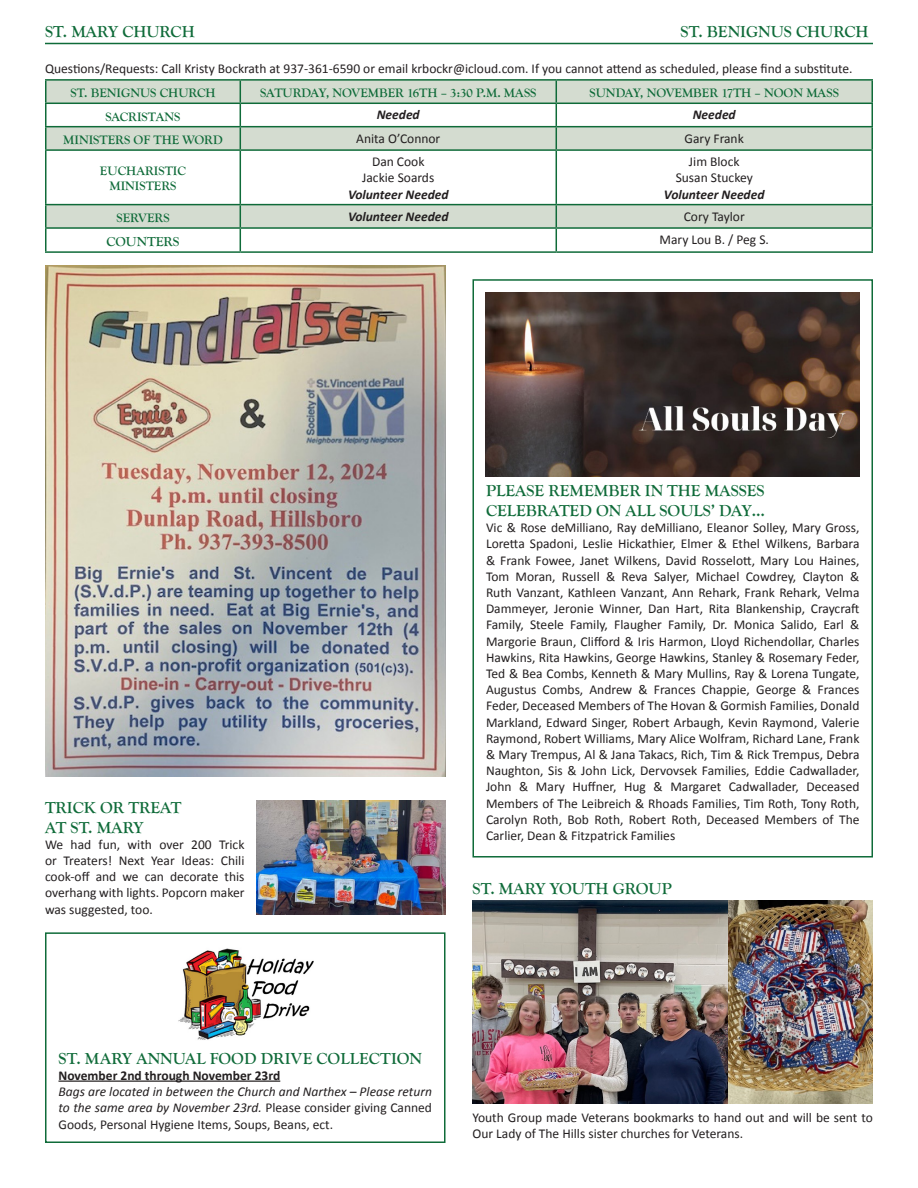
<style>
.page{position:relative;width:918px;height:1188px;background:#fff}
.page>*{position:absolute;margin:0;border:0;box-sizing:border-box;transform-origin:0 0}
.t1{font:700 16.5px "Goudy Old Style T";color:#0f6b39}
.t2{font:700 16.5px "Goudy Old Sty";color:#0f6b39}
.t3{font:13.5px/16.2px "Calibri";color:#231f20;text-align:justify}
.t4{font:italic 13.5px/16.2px "Calibri";color:#231f20;text-align:justify}
.t5{font:italic 700 13.5px "Calibri";color:#231f20}
.t6{font:700 13.5px "Calibri";color:#231f20}
.t7{font:700 13.5px "Goudy Old Style T";color:#0f6b39}
.t8{font:700 12.75px "Goudy Old Style T";color:#0f6b39}
.s1{font-style:normal}
</style>
<div class="page">
<hr style="left:45px;top:43px;width:828px;height:1px;background:#0f6b39">
<svg style="left:46px;top:81px;width:826px;height:146px"></svg>
<hr style="left:45px;top:79px;width:195px;height:2px;background:#0f6b39">
<hr style="left:240px;top:79px;width:316px;height:2px;background:#0f6b39">
<hr style="left:556px;top:79px;width:317px;height:2px;background:#0f6b39">
<hr style="left:45px;top:103px;width:195px;height:1px;background:#0f6b39">
<hr style="left:240px;top:103px;width:316px;height:1px;background:#0f6b39">
<hr style="left:556px;top:103px;width:317px;height:1px;background:#0f6b39">
<hr style="left:45px;top:126px;width:195px;height:1px;background:#0f6b39">
<svg style="left:45px;top:81px;width:1px;height:68px"></svg>
<hr style="left:240px;top:126px;width:316px;height:1px;background:#0f6b39">
<svg style="left:240px;top:81px;width:1px;height:68px"></svg>
<hr style="left:556px;top:126px;width:317px;height:1px;background:#0f6b39">
<svg style="left:556px;top:81px;width:1px;height:68px"></svg>
<svg style="left:872px;top:81px;width:1px;height:68px"></svg>
<hr style="left:45px;top:149px;width:195px;height:2px;background:#0f6b39">
<hr style="left:45px;top:151px;width:1px;height:53px;background:#0f6b39">
<hr style="left:240px;top:149px;width:316px;height:2px;background:#0f6b39">
<hr style="left:240px;top:151px;width:1px;height:53px;background:#0f6b39">
<hr style="left:556px;top:149px;width:317px;height:2px;background:#0f6b39">
<hr style="left:556px;top:151px;width:1px;height:53px;background:#0f6b39">
<hr style="left:872px;top:151px;width:1px;height:53px;background:#0f6b39">
<hr style="left:45px;top:204px;width:195px;height:1px;background:#0f6b39">
<hr style="left:240px;top:204px;width:316px;height:1px;background:#0f6b39">
<hr style="left:556px;top:204px;width:317px;height:1px;background:#0f6b39">
<hr style="left:45px;top:227px;width:195px;height:2px;background:#0f6b39">
<svg style="left:45px;top:205px;width:1px;height:46px"></svg>
<hr style="left:240px;top:227px;width:316px;height:2px;background:#0f6b39">
<svg style="left:240px;top:205px;width:1px;height:46px"></svg>
<hr style="left:556px;top:227px;width:317px;height:2px;background:#0f6b39">
<svg style="left:556px;top:205px;width:1px;height:46px"></svg>
<svg style="left:872px;top:205px;width:1px;height:46px"></svg>
<hr style="left:45px;top:251px;width:195px;height:2px;background:#0f6b39">
<hr style="left:240px;top:251px;width:316px;height:2px;background:#0f6b39">
<hr style="left:556px;top:251px;width:317px;height:2px;background:#0f6b39">
<img style="left:45px;top:266px;width:401px;height:511px">
<hr style="left:58px;top:1081px;width:222px;height:1px;background:#231f20">
<img style="left:178px;top:948px;width:136px;height:92px">
<div style="left:45px;top:932px;width:401px;height:211px;border:2px solid #0f6b39"></div>
<img style="left:486px;top:293px;width:374px;height:183px">
<div style="left:472px;top:279px;width:401px;height:579px;border:2px solid #0f6b39"></div>
<img style="left:472px;top:901px;width:257px;height:202px">
<img style="left:256px;top:800px;width:190px;height:115px">
<img style="left:729px;top:901px;width:144px;height:202px">
<p class="t1" style="left:45px;top:22px;width:151px">ST. MARY CHURCH</p>
<p class="t1" style="left:681px;top:22px;width:189px">ST. BENIGNUS CHURCH</p>
<p class="t3" style="left:45px;top:61px;width:809px">Questions/Requests: Call Kristy Bockrath at 937-361-6590 or email krbockr@icloud.com. If you cannot attend as scheduled, please find a substitute.</p>
<p class="t8" style="left:70px;top:86px;width:147px">ST. BENIGNUS CHURCH</p>
<p class="t8" style="left:260px;top:86px;width:278px">SATURDAY, NOVEMBER 16TH – 3:30 P.M. MASS</p>
<p class="t8" style="left:590px;top:86px;width:251px">SUNDAY, NOVEMBER 17TH – NOON MASS</p>
<p class="t8" style="left:105px;top:109px;width:77px">SACRISTANS</p>
<p class="t5" style="left:377px;top:106px;width:44px">Needed</p>
<p class="t5" style="left:693px;top:106px;width:44px">Needed</p>
<p class="t8" style="left:63px;top:133px;width:161px">MINISTERS OF THE WORD</p>
<p class="t3" style="left:356px;top:130px;width:86px">Anita O’Connor</p>
<p class="t3" style="left:685px;top:130px;width:61px">Gary Frank</p>
<p class="t8" style="left:100px;top:164px;width:88px">EUCHARISTIC</p>
<p class="t8" style="left:109px;top:179px;width:69px">MINISTERS</p>
<p class="t3" style="left:372px;top:154px;width:54px">Dan Cook</p>
<p class="t3" style="left:362px;top:170px;width:74px">Jackie Soards</p>
<p class="t5" style="left:348px;top:186px;width:102px">Volunteer Needed</p>
<p class="t3" style="left:689px;top:154px;width:52px">Jim Block</p>
<p class="t3" style="left:676px;top:170px;width:79px">Susan Stuckey</p>
<p class="t5" style="left:664px;top:186px;width:102px">Volunteer Needed</p>
<p class="t8" style="left:116px;top:211px;width:55px">SERVERS</p>
<p class="t5" style="left:348px;top:208px;width:102px">Volunteer Needed</p>
<p class="t3" style="left:684px;top:208px;width:63px">Cory Taylor</p>
<p class="t7" style="left:106px;top:234px;width:75px">COUNTERS</p>
<p class="t3" style="left:660px;top:232px;width:111px">Mary Lou B. / Peg S.</p>
<p class="t1" style="left:45px;top:798px;width:138px">TRICK OR TREAT</p>
<p class="t1" style="left:45px;top:818px;width:100px">AT ST. MARY</p>
<p class="t3" style="left:45px;top:836px;width:201px">We had fun, with over 200 Trick or Treaters! Next Year Ideas: Chili cook-off and we can decorate this overhang with lights. Popcorn maker was suggested, too.</p>
<p class="t1" style="left:486px;top:482px;width:280px">PLEASE REMEMBER IN THE MASSES</p>
<p class="t1" style="left:486px;top:501px;width:281px">CELEBRATED ON ALL SOULS’ DAY…</p>
<p class="t3" style="left:486px;top:520px;width:375px">Vic &amp; Rose deMilliano, Ray deMilliano, Eleanor Solley, Mary Gross, Loretta Spadoni, Leslie Hickathier, Elmer &amp; Ethel Wilkens, Barbara &amp; Frank Fowee, Janet Wilkens, David Rosselott, Mary Lou Haines, Tom Moran, Russell &amp; Reva Salyer, Michael Cowdrey, Clayton &amp; Ruth Vanzant, Kathleen Vanzant, Ann Rehark, Frank Rehark, Velma Dammeyer, Jeronie Winner, Dan Hart, Rita Blankenship, Craycraft Family, Steele Family, Flaugher Family, Dr. Monica Salido, Earl &amp; Margorie Braun, Clifford &amp; Iris Harmon, Lloyd Richendollar, Charles Hawkins, Rita Hawkins, George Hawkins, Stanley &amp; Rosemary Feder, Ted &amp; Bea Combs, Kenneth &amp; Mary Mullins, Ray &amp; Lorena Tungate, Augustus Combs, Andrew &amp; Frances Chappie, George &amp; Frances Feder, Deceased Members of The Hovan &amp; Gormish Families, Donald Markland, Edward Singer, Robert Arbaugh, Kevin Raymond, Valerie Raymond, Robert Williams, Mary Alice Wolfram, Richard Lane, Frank &amp; Mary Trempus, Al &amp; Jana Takacs, Rich, Tim &amp; Rick Trempus, Debra Naughton, Sis &amp; John Lick, Dervovsek Families, Eddie Cadwallader, John &amp; Mary Huffner, Hug &amp; Margaret Cadwallader, Deceased Members of The Leibreich &amp; Rhoads Families, Tim Roth, Tony Roth, Carolyn Roth, Bob Roth, Robert Roth, Deceased Members of The Carlier, Dean &amp; Fitzpatrick Families</p>
<p class="t1" style="left:472px;top:879px;width:201px">ST. MARY YOUTH GROUP</p>
<p class="t2" style="left:58px;top:1049px;width:365px">ST. MARY ANNUAL FOOD DRIVE COLLECTION</p>
<p class="t6" style="left:58px;top:1067px;width:223px">November 2nd through November 23rd</p>
<p class="t4" style="left:58px;top:1083px;width:375px">Bags are located in between the Church and Narthex – Please return to the same area by November 23rd. <span class="s1">Please consider giving Canned Goods, Personal Hygiene Items, Soups, Beans, ect.</span></p>
<p class="t3" style="left:472px;top:1110px;width:402px">Youth Group made Veterans bookmarks to hand out and will be sent to<br>Our Lady of The Hills sister churches for Veterans.</p>
</div>
